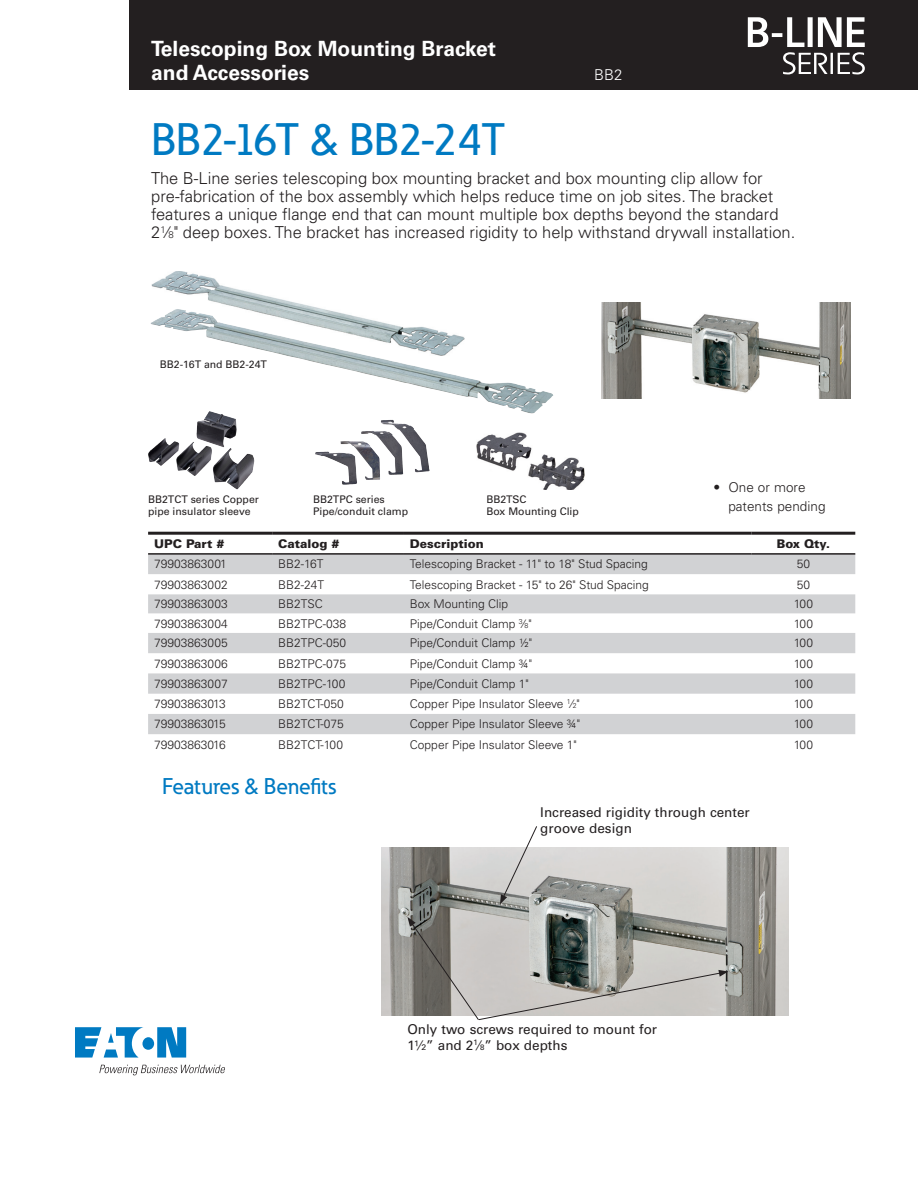
<style>
.page{position:relative;width:918px;height:1188px;background:#fff}
.page>*{position:absolute;margin:0;border:0;box-sizing:border-box;transform-origin:0 0}
.t1{font:500 45px "Eaton";color:#007ac2}
._01_Headline___ADJ_S{font:500 22.5px "Eaton";color:#007ac2}
.SubjectTitle{font:700 21px/24px "Univers LT Std";color:#fff}
.t2{font:300 16.5px/18px "Univers LT Std";color:#231f20}
._00_Parts_Model_List{font:300 15px "Univers LT Std";color:#fff}
.Headline{font:13.5px/16.2px "Univers LT Std";color:#231f20}
.t3{font:300 13.5px/19.5px "Univers LT Std";color:#231f20}
.t4{font:300 12px "Univers LT Std";color:#231f20}
.t5{font:900 12px "Univers LT Std";color:#231f20}
.t6{font:10.5px/12px "Univers LT Std";color:#231f20}
.s1{font-size:9.6px}
.s2{font-size:6.9px}
.s3{font-size:7.8px}
</style>
<div class="page">
<img style="left:152px;top:271px;width:170px;height:38px">
<img style="left:601px;top:303px;width:249px;height:96px">
<svg style="left:148px;top:555px;width:707px;height:179px;fill:#d1d2d4"></svg>
<hr style="left:148px;top:532px;width:124px;height:3px;background:#231f20">
<hr style="left:272px;top:532px;width:132px;height:3px;background:#231f20">
<hr style="left:404px;top:532px;width:348px;height:3px;background:#231f20">
<hr style="left:752px;top:532px;width:103px;height:3px;background:#231f20">
<hr style="left:148px;top:553px;width:124px;height:2px;background:#231f20">
<hr style="left:272px;top:553px;width:132px;height:2px;background:#231f20">
<hr style="left:404px;top:553px;width:348px;height:2px;background:#231f20">
<hr style="left:752px;top:553px;width:103px;height:2px;background:#231f20">
<div style="left:129px;top:0;width:789px;height:90px;background:#231f20"></div>
<svg style="left:748px;top:17px;width:117px;height:57px"></svg>
<svg style="left:75px;top:1027px;width:111px;height:31px"></svg>
<svg style="left:99px;top:1065px;width:126px;height:10px"></svg>
<img style="left:381px;top:847px;width:408px;height:168px">
<svg style="left:500px;top:826px;width:38px;height:78px"></svg>
<svg style="left:407px;top:917px;width:321px;height:103px;background:#a8a8a4"></svg>
<img style="left:148px;top:415px;width:89px;height:51px">
<img style="left:363px;top:420px;width:67px;height:52px">
<img style="left:477px;top:433px;width:108px;height:57px">
<img style="left:151px;top:309px;width:402px;height:106px">
<p class="SubjectTitle" style="left:151px;top:37px;width:346px">Telescoping Box Mounting Bracket and Accessories</p>
<p class="t1" style="left:151px;top:112px;width:355px">BB2-16T &amp; BB2-24T</p>
<p class="_00_Parts_Model_List" style="left:594px;top:66px;width:30px">BB2</p>
<p class="t2" style="left:151px;top:169px;width:646px">The B-Line series telescoping box mounting bracket and box mounting clip allow for pre-fabrication of the box assembly which helps reduce time on job sites. The bracket features a unique flange end that can mount multiple box depths beyond the standard 2<sup>1</sup>⁄<span class="s1">8</span>" deep boxes. The bracket has increased rigidity to help withstand drywall installation.</p>
<p class="t6" style="left:160px;top:359px;width:109px">BB2-16T and BB2-24T</p>
<p class="t6" style="left:148px;top:494px;width:112px">BB2TCT series Copper pipe insulator sleeve</p>
<p class="t6" style="left:486px;top:493px;width:42px">BB2TSC</p>
<p class="t6" style="left:313px;top:494px;width:73px">BB2TPC series</p>
<p class="t6" style="left:313px;top:506px;width:97px">Pipe/conduit clamp</p>
<p class="t6" style="left:486px;top:505px;width:94px">Box Mounting Clip</p>
<p class="t3" style="left:728px;top:477px;width:99px;text-indent:-15px">• One or more patents pending</p>
<p class="t5" style="left:154px;top:536px;width:72px">UPC Part #</p>
<p class="t5" style="left:278px;top:536px;width:63px">Catalog #</p>
<p class="t5" style="left:410px;top:536px;width:75px">Description</p>
<p class="t5" style="left:777px;top:536px;width:55px">Box Qty.</p>
<p class="t4" style="left:154px;top:557px;width:74px">79903863001</p>
<p class="t4" style="left:278px;top:557px;width:47px">BB2-16T</p>
<p class="t4" style="left:410px;top:557px;width:239px">Telescoping Bracket - 11" to 18" Stud Spacing</p>
<p class="t4" style="left:797px;top:557px;width:15px">50</p>
<p class="t4" style="left:154px;top:577px;width:75px">79903863002</p>
<p class="t4" style="left:278px;top:577px;width:48px">BB2-24T</p>
<p class="t4" style="left:410px;top:577px;width:240px">Telescoping Bracket - 15" to 26" Stud Spacing</p>
<p class="t4" style="left:797px;top:577px;width:15px">50</p>
<p class="t4" style="left:154px;top:597px;width:75px">79903863003</p>
<p class="t4" style="left:278px;top:597px;width:46px">BB2TSC</p>
<p class="t4" style="left:410px;top:597px;width:100px">Box Mounting Clip</p>
<p class="t4" style="left:794px;top:597px;width:21px">100</p>
<p class="t4" style="left:154px;top:616px;width:75px">79903863004</p>
<p class="t4" style="left:278px;top:616px;width:70px">BB2TPC-038</p>
<p class="t4" style="left:410px;top:616px;width:123px">Pipe/Conduit Clamp <sup>3</sup>⁄<span class="s2">8</span>"</p>
<p class="t4" style="left:794px;top:616px;width:21px">100</p>
<p class="t4" style="left:154px;top:636px;width:75px">79903863005</p>
<p class="t4" style="left:278px;top:636px;width:70px">BB2TPC-050</p>
<p class="t4" style="left:410px;top:636px;width:124px">Pipe/Conduit Clamp ½"</p>
<p class="t4" style="left:794px;top:636px;width:21px">100</p>
<p class="t4" style="left:154px;top:656px;width:75px">79903863006</p>
<p class="t4" style="left:278px;top:656px;width:70px">BB2TPC-075</p>
<p class="t4" style="left:410px;top:656px;width:124px">Pipe/Conduit Clamp ¾"</p>
<p class="t4" style="left:794px;top:656px;width:21px">100</p>
<p class="t4" style="left:154px;top:676px;width:75px">79903863007</p>
<p class="t4" style="left:278px;top:676px;width:69px">BB2TPC-100</p>
<p class="t4" style="left:410px;top:676px;width:120px">Pipe/Conduit Clamp 1"</p>
<p class="t4" style="left:794px;top:676px;width:21px">100</p>
<p class="t4" style="left:154px;top:697px;width:73px">79903863013</p>
<p class="t4" style="left:278px;top:697px;width:67px">BB2TCT-050</p>
<p class="t4" style="left:410px;top:697px;width:171px">Copper Pipe Insulator Sleeve <sup>1</sup>⁄<span class="s2">2</span>"</p>
<p class="t4" style="left:794px;top:697px;width:21px">100</p>
<p class="t4" style="left:154px;top:717px;width:73px">79903863015</p>
<p class="t4" style="left:278px;top:717px;width:67px">BB2TCT-075</p>
<p class="t4" style="left:410px;top:717px;width:172px">Copper Pipe Insulator Sleeve ¾"</p>
<p class="t4" style="left:794px;top:717px;width:21px">100</p>
<p class="t4" style="left:154px;top:737px;width:73px">79903863016</p>
<p class="t4" style="left:278px;top:737px;width:66px">BB2TCT-100</p>
<p class="t4" style="left:410px;top:737px;width:168px">Copper Pipe Insulator Sleeve 1"</p>
<p class="t4" style="left:794px;top:737px;width:21px">100</p>
<p class="_01_Headline___ADJ_S" style="left:162px;top:772px;width:176px">Features &amp; Benefits</p>
<p class="Headline" style="left:540px;top:804px;width:211px">Increased rigidity through center groove design</p>
<p class="Headline" style="left:407px;top:1021px;width:251px">Only two screws required to mount for<br>1½” and 2<sup>1</sup>⁄<span class="s3">8</span>” box depths</p>
</div>
